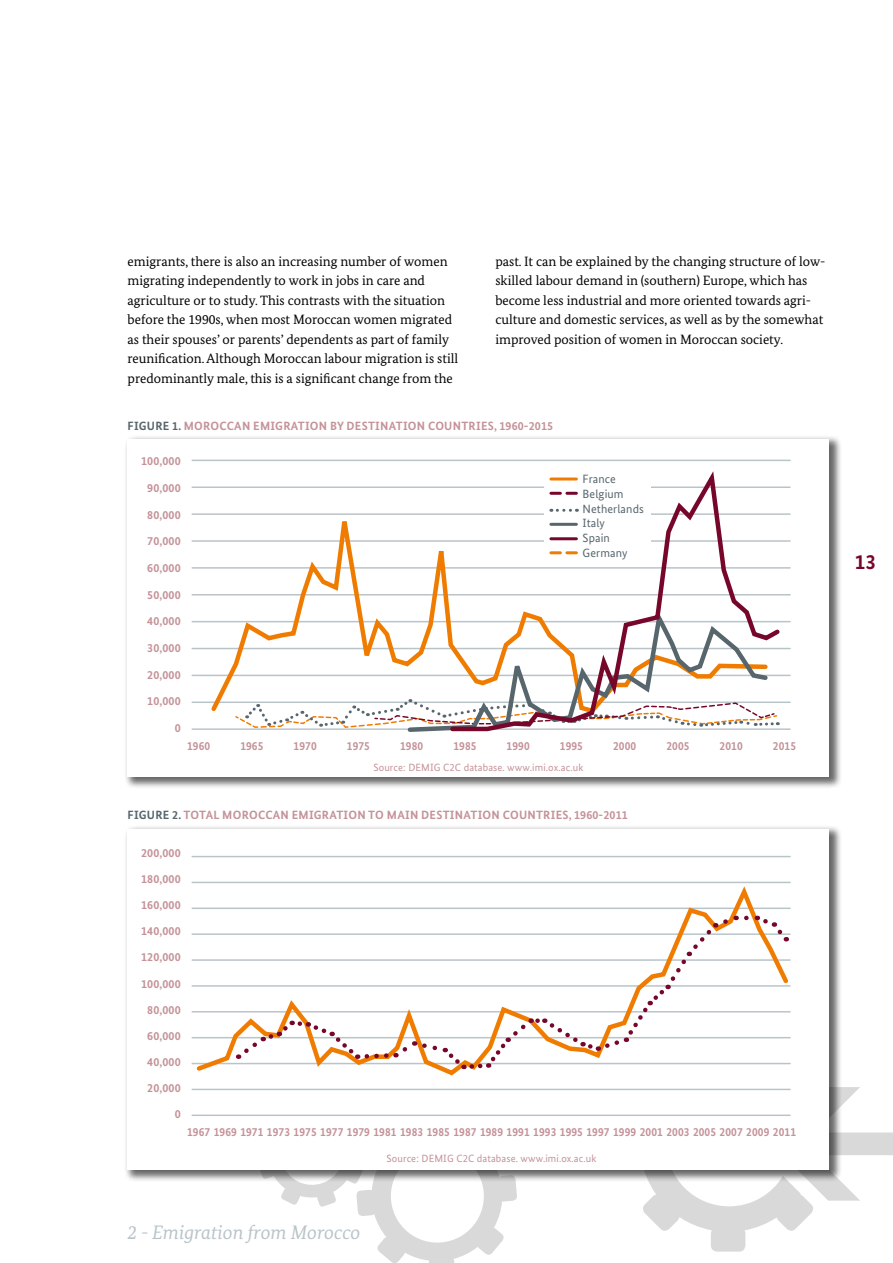
<style>
.page{position:relative;width:893px;height:1263px;background:#fff}
.page>*{position:absolute;margin:0;border:0;box-sizing:border-box;transform-origin:0 0}
.t1{font:700 21px "Bundes Sans";color:#77072a}
.t2{font:italic 19.5px "Bundes Serif";color:#b9c4c9}
.t3{font:13.5px/19.5px "Bundes Serif";color:#000}
.t4{font:700 12px/26.2px "Bundes Sans";letter-spacing:.01em;color:#c49399;text-align:right}
.t5{font:700 12px "Bundes Sans";letter-spacing:.01em;color:#c49399;scale:.95 1}
.t6{font:12px/14.7px "Bundes Sans";letter-spacing:.01em;color:#57666d}
.t7{font:10.5px "Bundes Sans";letter-spacing:.01em;color:#c49399}
.s1{color:#57666d}
</style>
<div class="page">
<div style="left:124px;top:435px;width:718px;height:354px;background:#000;opacity:.6"></div>
<div style="left:128px;top:439px;width:701px;height:337px;background:#fff"></div>
<hr style="left:192px;top:460px;width:598px;height:1px;background:#b9c4c9">
<hr style="left:192px;top:486px;width:598px;height:2px;background:#b9c4c9">
<hr style="left:192px;top:513px;width:598px;height:2px;background:#b9c4c9">
<hr style="left:192px;top:540px;width:598px;height:2px;background:#b9c4c9">
<hr style="left:192px;top:567px;width:598px;height:2px;background:#b9c4c9">
<hr style="left:192px;top:594px;width:598px;height:1px;background:#b9c4c9">
<hr style="left:192px;top:621px;width:598px;height:1px;background:#b9c4c9">
<hr style="left:192px;top:648px;width:598px;height:1px;background:#b9c4c9">
<hr style="left:192px;top:675px;width:598px;height:1px;background:#b9c4c9">
<hr style="left:192px;top:701px;width:598px;height:2px;background:#b9c4c9">
<hr style="left:192px;top:728px;width:598px;height:2px;background:#b9c4c9">
<svg style="left:208px;top:513px;width:240px;height:199px"></svg>
<svg style="left:234px;top:698px;width:171px;height:31px"></svg>
<svg style="left:405px;top:604px;width:43px;height:128px"></svg>
<svg style="left:448px;top:471px;width:335px;height:261px"></svg>
<div style="left:124px;top:825px;width:718px;height:358px;background:#000;opacity:.6"></div>
<div style="left:128px;top:829px;width:701px;height:341px;background:#fff"></div>
<hr style="left:192px;top:856px;width:598px;height:1px;background:#b9c4c9">
<hr style="left:192px;top:882px;width:598px;height:1px;background:#b9c4c9">
<hr style="left:192px;top:907px;width:598px;height:2px;background:#b9c4c9">
<hr style="left:192px;top:933px;width:598px;height:2px;background:#b9c4c9">
<hr style="left:192px;top:959px;width:598px;height:2px;background:#b9c4c9">
<hr style="left:192px;top:985px;width:598px;height:2px;background:#b9c4c9">
<hr style="left:192px;top:1011px;width:598px;height:1px;background:#b9c4c9">
<hr style="left:192px;top:1037px;width:598px;height:1px;background:#b9c4c9">
<hr style="left:192px;top:1063px;width:598px;height:1px;background:#b9c4c9">
<hr style="left:192px;top:1089px;width:598px;height:1px;background:#b9c4c9">
<hr style="left:192px;top:1114px;width:598px;height:2px;background:#b9c4c9">
<svg style="left:193px;top:881px;width:598px;height:190px"></svg>
<svg style="left:238px;top:914px;width:655px;height:349px"></svg>
<div style="left:544px;top:470px;width:107px;height:92px;background:#fff"></div>
<hr style="left:551px;top:477px;width:25px;height:3px;background:#ef7c00">
<svg style="left:551px;top:492px;width:25px;height:3px"></svg>
<svg style="left:551px;top:509px;width:26px;height:3px"></svg>
<hr style="left:551px;top:523px;width:25px;height:3px;background:#57666d">
<hr style="left:551px;top:537px;width:25px;height:3px;background:#77072a">
<svg style="left:551px;top:551px;width:25px;height:3px"></svg>
<p class="t3" style="left:128px;top:251px;width:332px">emigrants, there is also an increasing number of women migrating independently to work in jobs in care and agriculture or to study. This contrasts with the situation before the 1990s, when most Moroccan women migrated as their spouses’ or parents’ dependents as part of family reunification. Although Moroccan labour migration is still predominantly male, this is a significant change from the</p>
<p class="t3" style="left:495px;top:251px;width:332px">past. It can be explained by the changing structure of low&shy;skilled labour demand in (southern) Europe, which has become less industrial and more oriented towards agri&shy;culture and domestic services, as well as by the somewhat improved position of women in Moroccan society.</p>
<p class="t4" style="left:128px;top:413px;width:427px"><span class="s1">FIGURE 1.</span> MOROCCAN EMIGRATION BY DESTINATION COUNTRIES, 1960-2015</p>
<p class="t4" style="left:141px;top:448px;width:41px">100,000</p>
<p class="t4" style="left:147px;top:475px;width:35px">90,000</p>
<p class="t4" style="left:147px;top:501px;width:35px">80,000</p>
<p class="t4" style="left:147px;top:528px;width:35px">70,000</p>
<p class="t4" style="left:147px;top:555px;width:35px">60,000</p>
<p class="t4" style="left:147px;top:581px;width:35px">50,000</p>
<p class="t4" style="left:147px;top:608px;width:35px">40,000</p>
<p class="t4" style="left:147px;top:635px;width:35px">30,000</p>
<p class="t4" style="left:147px;top:661px;width:35px">20,000</p>
<p class="t4" style="left:147px;top:688px;width:35px">10,000</p>
<p class="t4" style="left:175px;top:715px;width:7px">0</p>
<p class="t6" style="left:583px;top:472px;width:63px">France<br>Belgium<br>Netherlands<br>Italy<br>Spain<br>Germany</p>
<p class="t5" style="left:187px;top:738px;width:26px">1960</p>
<p class="t5" style="left:240px;top:738px;width:26px">1965</p>
<p class="t5" style="left:294px;top:738px;width:26px">1970</p>
<p class="t5" style="left:347px;top:738px;width:26px">1975</p>
<p class="t5" style="left:400px;top:738px;width:26px">1980</p>
<p class="t5" style="left:453px;top:738px;width:26px">1985</p>
<p class="t5" style="left:507px;top:738px;width:26px">1990</p>
<p class="t5" style="left:560px;top:738px;width:26px">1995</p>
<p class="t5" style="left:613px;top:738px;width:26px">2000</p>
<p class="t5" style="left:666px;top:738px;width:26px">2005</p>
<p class="t5" style="left:720px;top:738px;width:26px">2010</p>
<p class="t5" style="left:773px;top:738px;width:26px">2015</p>
<p class="t7" style="left:373px;top:761px;width:211px">Source: DEMIG C2C database. www.imi.ox.ac.uk</p>
<p class="t4" style="left:128px;top:802px;width:502px"><span class="s1">FIGURE 2.</span> TOTAL MOROCCAN EMIGRATION TO MAIN DESTINATION COUNTRIES, 1960-2011</p>
<p class="t4" style="left:141px;top:839px;width:41px">200,000<br>180,000<br>160,000<br>140,000<br>120,000<br>100,000<br>80,000<br>60,000<br>40,000<br>20,000<br>0</p>
<p class="t5" style="left:187px;top:1124px;width:642px">1967 1969 1971 1973 1975 1977 1979 1981 1983 1985 1987 1989 1991 1993 1995 1997 1999 2001 2003 2005 2007 2009 2011</p>
<p class="t7" style="left:387px;top:1151px;width:211px">Source: DEMIG C2C database. www.imi.ox.ac.uk</p>
<h2 class="t2" style="left:128px;top:1220px;width:234px">2 - Emigration from Morocco</h2>
<h1 class="t1" style="left:855px;top:549px;width:23px">13</h1>
</div>
